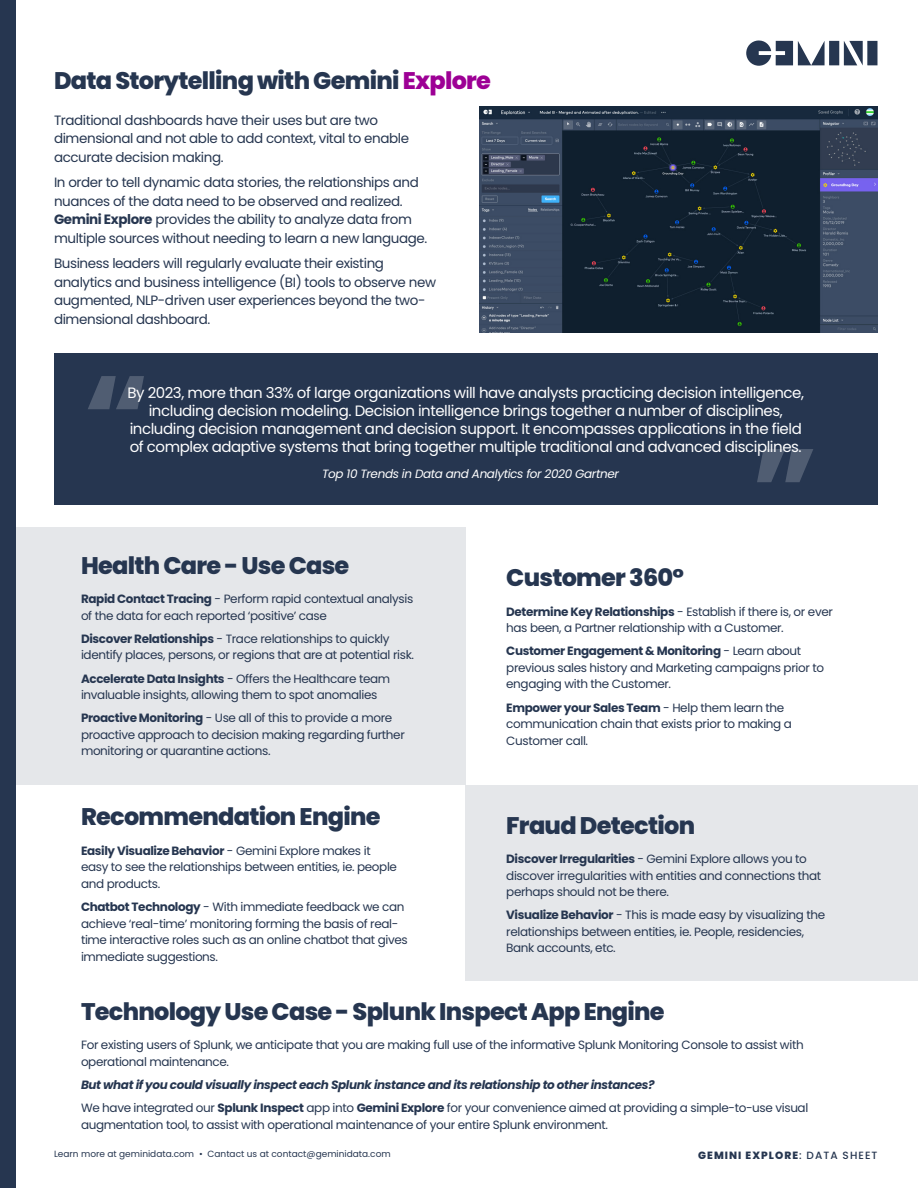
<style>
.page{position:relative;width:918px;height:1188px;background:#fff}
.page>*{position:absolute;margin:0;border:0;box-sizing:border-box;transform-origin:0 0}
.t1{font:700 123.9px "Poppins";color:#fff}
.t2{font:800 24px "Poppins";letter-spacing:-.03em;color:#263650}
.t3{font:15px/18px "Poppins";letter-spacing:-.03em;color:#fff;text-align:center}
.t4{font:13.5px/18.6px "Poppins";letter-spacing:-.03em;color:#263650}
.t5{font:12px/16.5px "Poppins";letter-spacing:-.03em;color:#263650}
.t6{font:italic 700 12px "Poppins";letter-spacing:-.03em;color:#263650}
.t7{font:italic 12px "Poppins";letter-spacing:-.03em;color:#fff}
.t8{font:800 10.5px "Poppins";letter-spacing:.1em;color:#263650}
.t9{font:9px "Poppins";color:#263650}
.s1{color:#9d0095}
.s2{font-weight:700}
.s3{font-weight:500}
</style>
<div class="page">
<div style="left:466px;top:785px;width:452px;height:196px;background:#e5e7ea"></div>
<div style="left:0;top:528px;width:466px;height:257px;background:#e5e7ea"></div>
<div style="left:0;top:0;width:16px;height:1188px;background:#263650"></div>
<svg style="left:746px;top:40px;width:132px;height:26px"></svg>
<img style="left:479px;top:107px;width:399px;height:226px">
<div style="left:54px;top:353px;width:824px;height:151px;background:#263650"></div>
<p class="t2" style="left:54px;top:67px;width:439px">Data Storytelling with Gemini <span class="s1">Explore</span></p>
<p class="t4" style="left:54px;top:111px;width:357px">Traditional dashboards have their uses but are two dimensional and not able to add context, vital to enable accurate decision making.</p>
<p class="t4" style="left:54px;top:173px;width:375px">In order to tell dynamic data stories, the relationships and nuances of the data need to be observed and realized.<br><span class="s2">Gemini Explore</span> provides the ability to analyze data from multiple sources without needing to learn a new language.</p>
<p class="t4" style="left:54px;top:254px;width:384px">Business leaders will regularly evaluate their existing analytics and business intelligence (BI) tools to observe new augmented, NLP-driven user experiences beyond the two&shy;dimensional dashboard.</p>
<h1 class="t1" style="left:83px;top:348px;width:69px">“</h1>
<p class="t3" style="left:127px;top:384px;width:678px">By 2023, more than 33% of large organizations will have analysts practicing decision intelligence, including decision modeling. Decision intelligence brings together a number of disciplines, including decision management and decision support. It encompasses applications in the field of complex adaptive systems that bring together multiple traditional and advanced disciplines.</p>
<h1 class="t1" style="left:750px;top:421px;width:69px">”</h1>
<p class="t7" style="left:322px;top:466px;width:298px">Top 10 Trends in Data and Analytics for 2020 Gartner</p>
<p class="t2" style="left:81px;top:551px;width:270px">Health Care - Use Case</p>
<p class="t5" style="left:81px;top:591px;width:334px"><span class="s2">Rapid Contact Tracing</span> - Perform rapid contextual analysis of the data for each reported ‘positive’ case</p>
<p class="t5" style="left:81px;top:631px;width:335px"><span class="s2">Discover Relationships</span> - Trace relationships to quickly identify places, persons, or regions that are at potential risk.</p>
<p class="t5" style="left:81px;top:670px;width:311px"><span class="s2">Accelerate Data Insights</span> - Offers the Healthcare team invaluable insights, allowing them to spot anomalies</p>
<p class="t5" style="left:81px;top:710px;width:325px"><span class="s2">Proactive Monitoring</span> - Use all of this to provide a more proactive approach to decision making regarding further monitoring or quarantine actions.</p>
<p class="t2" style="left:81px;top:803px;width:301px">Recommendation Engine</p>
<p class="t5" style="left:81px;top:842px;width:318px"><span class="s2">Easily Visualize Behavior</span> - Gemini Explore makes it easy to see the relationships between entities, ie. people and products.</p>
<p class="t5" style="left:81px;top:899px;width:328px"><span class="s2">Chatbot Technology</span> - With immediate feedback we can achieve ‘real-time’ monitoring forming the basis of real&shy;time interactive roles such as an online chatbot that gives immediate suggestions.</p>
<p class="t2" style="left:506px;top:564px;width:179px">Customer 360°</p>
<p class="t5" style="left:506px;top:603px;width:328px"><span class="s2">Determine Key Relationships</span> - Establish if there is, or ever has been, a Partner relationship with a Customer.</p>
<p class="t5" style="left:506px;top:643px;width:319px"><span class="s2">Customer Engagement &amp; Monitoring</span> - Learn about previous sales history and Marketing campaigns prior to engaging with the Customer.</p>
<p class="t5" style="left:506px;top:699px;width:287px"><span class="s2">Empower your Sales Team</span> - Help them learn the communication chain that exists prior to making a<br>Customer call.</p>
<p class="t2" style="left:506px;top:811px;width:190px">Fraud Detection</p>
<p class="t5" style="left:506px;top:851px;width:317px"><span class="s2">Discover Irregularities</span> - Gemini Explore allows you to discover irregularities with entities and connections that perhaps should not be there.</p>
<p class="t5" style="left:506px;top:907px;width:321px"><span class="s2">Visualize Behavior</span> - This is made easy by visualizing the relationships between entities, ie. People, residencies,<br>Bank accounts, etc.</p>
<p class="t2" style="left:81px;top:997px;width:585px">Technology Use Case - Splunk Inspect App Engine</p>
<p class="t5" style="left:81px;top:1037px;width:724px">For existing users of Splunk, we anticipate that you are making full use of the informative Splunk Monitoring Console to assist with operational maintenance.</p>
<p class="t6" style="left:81px;top:1078px;width:575px">But what if you could visually inspect each Splunk instance and its relationship to other instances?</p>
<p class="t5" style="left:81px;top:1100px;width:729px">We have integrated our <span class="s2">Splunk Inspect</span> app into <span class="s2">Gemini Explore</span> for your convenience aimed at providing a simple-to-use visual augmentation tool, to assist with operational maintenance of your entire Splunk environment.</p>
<p class="t9" style="left:54px;top:1149px;width:338px">Learn more at geminidata.com • Cantact us at contact@geminidata.com</p>
<p class="t8" style="left:698px;top:1149px;width:181px">GEMINI EXPLORE<span class="s3">: DATA SHEET</span></p>
</div>
